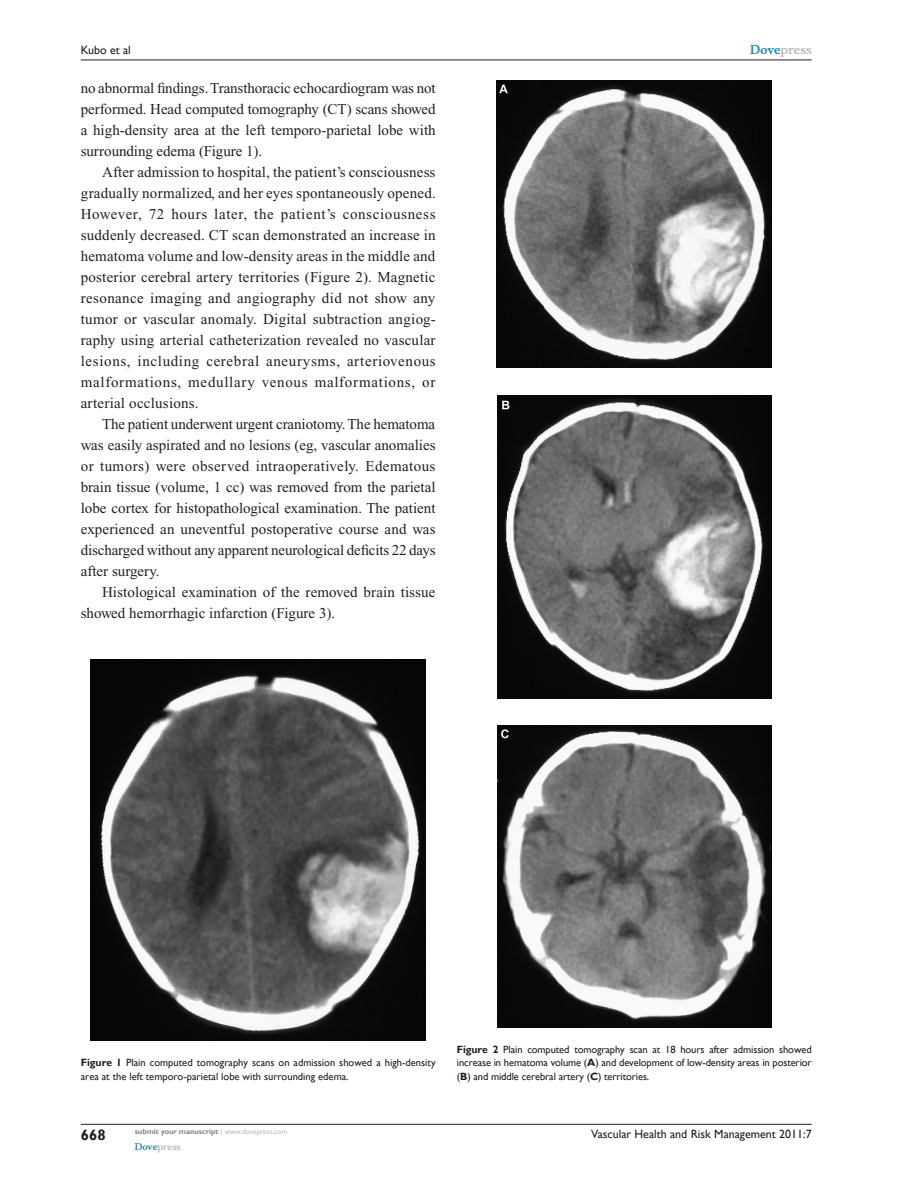
<style>
.page{position:relative;width:918px;height:1188px;background:#fff}
.page>*{position:absolute;margin:0;border:0;box-sizing:border-box;transform-origin:0 0}
.t1{font:15px/21px "Times New Roman";color:#231f20;text-align:justify}
.t2{font:700 15px "Gill Sans";color:#231f20}
.t3{font:12px "Gill Sans";color:#231f20}
.t4{font:700 12px "Musee";color:#b8b9bc}
.t5{font:10.5px/13.5px "Gill Sans";color:#231f20}
.t6{font:700 9px "Musee";color:#b8b9bc}
.t7{font:700 7.5px "Gill Sans";color:#808285}
.s1{color:#3485ae}
.s2{font-weight:700}
.s3{font-weight:400;color:#b8b9bc}
</style>
<div class="page">
<img style="left:91px;top:660px;width:335px;height:381px">
<img style="left:498px;top:725px;width:273px;height:302px">
<img style="left:498px;top:395px;width:273px;height:304px">
<img style="left:497px;top:81px;width:275px;height:287px">
<hr style="left:81px;top:1124px;width:731px;height:1px;background:#231f20">
<hr style="left:81px;top:60px;width:731px;height:1px;background:#231f20">
<p class="t3" style="left:81px;top:43px;width:52px">Kubo et al</p>
<p class="t1" style="left:81px;top:77px;width:356px">no abnormal findings. Transthoracic echocardiogram was not performed. Head computed tomography (CT) scans showed a high-density area at the left temporo-parietal lobe with surrounding edema (Figure 1).</p>
<p class="t1" style="left:81px;top:161px;width:357px;text-indent:21px">After admission to hospital, the patient’s consciousness gradually normalized, and her eyes spontaneously opened.<br>However, 72 hours later, the patient’s consciousness suddenly decreased. CT scan demonstrated an increase in hematoma volume and low-density areas in the middle and posterior cerebral artery territories (Figure 2). Magnetic resonance imaging and angiography did not show any tumor or vascular anomaly. Digital subtraction angiog&shy;raphy using arterial catheterization revealed no vascular lesions, including cerebral aneurysms, arteriovenous malformations, medullary venous malformations, or arterial occlusions.</p>
<p class="t1" style="left:81px;top:413px;width:356px;text-indent:21px">The patient underwent urgent craniotomy. The hematoma was easily aspirated and no lesions (eg, vascular anomalies or tumors) were observed intraoperatively. Edematous brain tissue (volume, 1 cc) was removed from the parietal lobe cortex for histopathological examination. The patient experienced an uneventful postoperative course and was discharged without any apparent neurological deficits 22 days after surgery.</p>
<p class="t1" style="left:81px;top:581px;width:356px;text-indent:21px">Histological examination of the removed brain tissue showed hemorrhagic infarction (Figure 3).</p>
<p class="t4" style="left:750px;top:43px;width:63px"><span class="s1">Dove</span>press</p>
<p class="t5" style="left:81px;top:1056px;width:356px"><span class="s2">Figure 1</span> Plain computed tomography scans on admission showed a high-density area at the left temporo-parietal lobe with surrounding edema.</p>
<p class="t2" style="left:81px;top:1126px;width:26px">668</p>
<p class="t7" style="left:135px;top:1127px;width:154px">submit your manuscript <span class="s3">| www.dovepress.com</span></p>
<p class="t6" style="left:135px;top:1141px;width:48px"><span class="s1">Dove</span>press</p>
<p class="t5" style="left:457px;top:1042px;width:356px;text-align:justify"><span class="s2">Figure 2</span> Plain computed tomography scan at 18 hours after admission showed increase in hematoma volume (<span class="s2">A</span>) and development of low-density areas in posterior (<span class="s2">B</span>) and middle cerebral artery (<span class="s2">C</span>) territories.</p>
<p class="t3" style="left:591px;top:1127px;width:222px">Vascular Health and Risk Management 2011:7</p>
</div>
